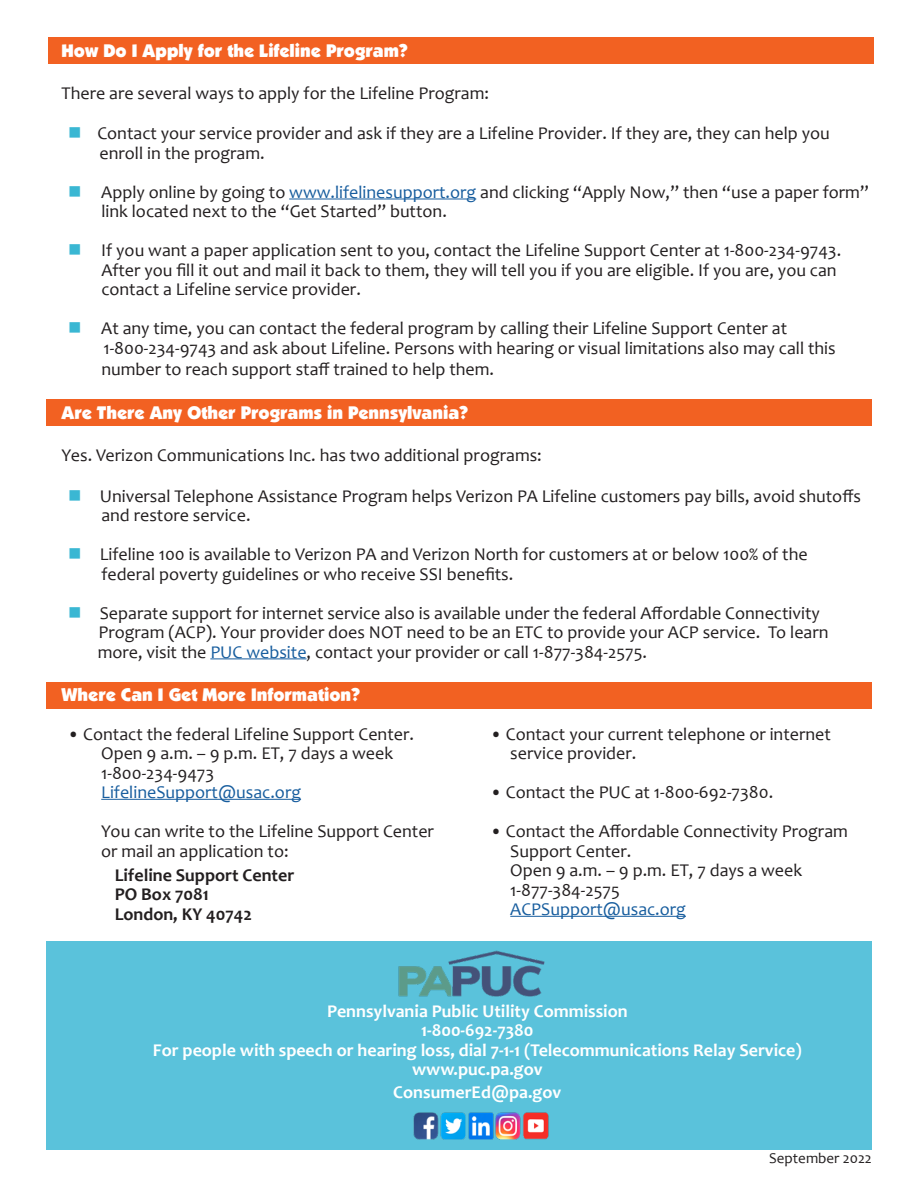
<style>
.page{position:relative;width:918px;height:1188px;background:#fff}
.page>*{position:absolute;margin:0;border:0;box-sizing:border-box;transform-origin:0 0}
.t1{font:18px/19.5px "Candara";color:#231f20}
.t2{font:700 18px "Candara";color:#fff}
.t3{font:18px "Boulder";color:#fff}
.t4{font:700 18px "Candara";color:#231f20}
.t5{font:18px "Candara";color:#175d9e}
.t6{font:15px "Candara";color:#231f20}
.s1{color:#3ab7d3}
.s2{color:#175d9e}
</style>
<div class="page">
<div style="left:46px;top:400px;width:826px;height:26px;background:#f26122"></div>
<div style="left:46px;top:682px;width:826px;height:26px;background:#f26122"></div>
<div style="left:48px;top:38px;width:825px;height:26px;background:#f26122"></div>
<hr style="left:289px;top:199px;width:187px;height:1px;background:#175d9e">
<hr style="left:210px;top:659px;width:97px;height:1px;background:#175d9e">
<hr style="left:510px;top:916px;width:176px;height:1px;background:#175d9e">
<hr style="left:101px;top:799px;width:200px;height:1px;background:#175d9e">
<div style="left:46px;top:941px;width:826px;height:208px;background:#5ac2db"></div>
<img style="left:398px;top:950px;width:147px;height:47px">
<img style="left:413px;top:1112px;width:136px;height:28px">
<p class="t3" style="left:62px;top:40px;width:348px">How Do I Apply for the Lifeline Program?</p>
<p class="t1" style="left:62px;top:83px;width:429px">There are several ways to apply for the Lifeline Program:</p>
<p class="t1" style="left:68px;top:124px;width:763px"><span class="s1">■</span> Contact your service provider and ask if they are a Lifeline Provider. If they are, they can help you</p>
<p class="t1" style="left:100px;top:143px;width:167px">enroll in the program.</p>
<p class="t1" style="left:101px;top:182px;width:769px;text-indent:-33px"><span class="s1">■</span> Apply online by going to <span class="s2">www.lifelinesupport.org</span> and clicking “Apply Now,” then “use a paper form” link located next to the “Get Started” button.</p>
<p class="t1" style="left:101px;top:241px;width:741px;text-indent:-33px"><span class="s1">■</span> If you want a paper application sent to you, contact the Lifeline Support Center at 1-800-234-9743.<br>After you fill it out and mail it back to them, they will tell you if you are eligible. If you are, you can contact a Lifeline service provider.</p>
<p class="t1" style="left:68px;top:319px;width:720px"><span class="s1">■</span> At any time, you can contact the federal program by calling their Lifeline Support Center at</p>
<p class="t1" style="left:101px;top:337px;width:736px;line-height:21.6px">1-800-234-9743 and ask about Lifeline. Persons with hearing or visual limitations also may call this number to reach support staff trained to help them.</p>
<p class="t3" style="left:62px;top:402px;width:408px">Are There Any Other Programs in Pennsylvania?</p>
<p class="t1" style="left:62px;top:445px;width:482px">Yes. Verizon Communications Inc. has two additional programs:</p>
<p class="t1" style="left:101px;top:486px;width:761px;text-indent:-33px"><span class="s1">■</span> Universal Telephone Assistance Program helps Verizon PA Lifeline customers pay bills, avoid shutoffs and restore service.</p>
<p class="t1" style="left:101px;top:544px;width:708px;text-indent:-33px"><span class="s1">■</span> Lifeline 100 is available to Verizon PA and Verizon North for customers at or below 100% of the federal poverty guidelines or who receive SSI benefits.</p>
<p class="t1" style="left:98px;top:603px;width:732px;text-indent:-29px"><span class="s1">■</span> Separate support for internet service also is available under the federal Affordable Connectivity<br>Program (ACP). Your provider does NOT need to be an ETC to provide your ACP service. To learn more, visit the <span class="s2">PUC website</span>, contact your provider or call 1-877-384-2575.</p>
<p class="t3" style="left:62px;top:684px;width:300px">Where Can I Get More Information?</p>
<p class="t1" style="left:510px;top:724px;width:322px;text-indent:-20px">• Contact your current telephone or internet service provider.</p>
<p class="t1" style="left:490px;top:782px;width:285px">• Contact the PUC at 1-800-692-7380.</p>
<p class="t1" style="left:510px;top:821px;width:339px;text-indent:-20px">• Contact the Affordable Connectivity Program<br>Support Center.</p>
<p class="t1" style="left:510px;top:860px;width:293px">Open 9 a.m. – 9 p.m. ET, 7 days a week</p>
<p class="t1" style="left:510px;top:880px;width:111px">1-877-384-2575</p>
<p class="t5" style="left:510px;top:898px;width:177px">ACPSupport@usac.org</p>
<p class="t1" style="left:68px;top:724px;width:348px">• Contact the federal Lifeline Support Center.</p>
<p class="t1" style="left:101px;top:743px;width:293px">Open 9 a.m. – 9 p.m. ET, 7 days a week</p>
<p class="t1" style="left:101px;top:763px;width:114px">1-800-234-9473</p>
<p class="t5" style="left:101px;top:781px;width:201px">LifelineSupport@usac.org</p>
<p class="t1" style="left:101px;top:821px;width:334px">You can write to the Lifeline Support Center or mail an application to:</p>
<p class="t4" style="left:115px;top:864px;width:181px">Lifeline Support Center</p>
<p class="t4" style="left:115px;top:883px;width:96px">PO Box 7081</p>
<p class="t4" style="left:115px;top:903px;width:139px">London, KY 40742</p>
<p class="t2" style="left:327px;top:1000px;width:302px">Pennsylvania Public Utility Commission</p>
<p class="t2" style="left:421px;top:1019px;width:114px">1-800-692-7380</p>
<p class="t2" style="left:153px;top:1039px;width:650px">For people with speech or hearing loss, dial 7-1-1 (Telecommunications Relay Service)</p>
<p class="t2" style="left:412px;top:1058px;width:132px">www.puc.pa.gov</p>
<p class="t2" style="left:393px;top:1081px;width:170px">ConsumerEd@pa.gov</p>
<p class="t6" style="left:769px;top:1149px;width:104px">September 2022</p>
</div>
